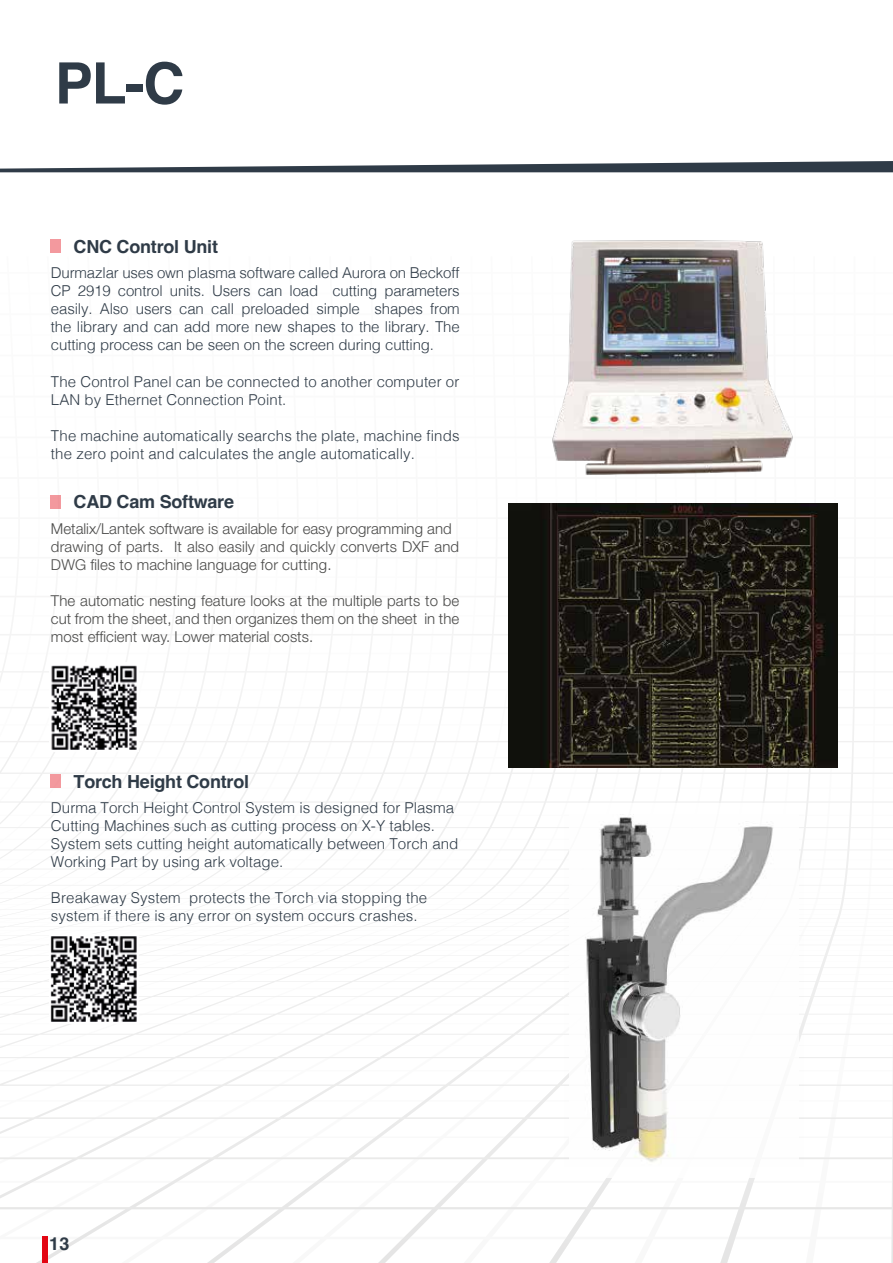
<style>
.page{position:relative;width:893px;height:1263px;background:#fff}
.page>*{position:absolute;margin:0;border:0;box-sizing:border-box;transform-origin:0 0}
.t1{font:700 57.15px "Helvetica";color:#2f3b47}
.t2{font:700 18px "Helvetica";letter-spacing:-.015em;color:#2f3b47}
.t3{font:300 15px/18px "Helvetica";letter-spacing:.01em;color:#2f3b47}
.t4{font:300 15px/18px "Helvetica Neue LT Pro";letter-spacing:.005em;color:#4a4a49}
</style>
<div class="page">
<svg style="left:0;top:161px;width:893px;height:11px"></svg>
<div style="left:43px;top:1237px;width:5px;height:26px;background:#e30613"></div>
<div style="left:50px;top:239px;width:11px;height:14px;background:#f3999e"></div>
<div style="left:50px;top:495px;width:11px;height:14px;background:#f3999e"></div>
<div style="left:50px;top:774px;width:11px;height:14px;background:#f3999e"></div>
<img style="left:51px;top:665px;width:86px;height:85px">
<img style="left:50px;top:936px;width:87px;height:86px">
<img style="left:508px;top:504px;width:330px;height:263px">
<img style="left:522px;top:240px;width:289px;height:276px">
<img style="left:564px;top:817px;width:240px;height:345px">
<h1 class="t1" style="left:55px;top:49px;width:131px">PL-C</h1>
<p class="t2" style="left:74px;top:236px;width:146px">CNC Control Unit</p>
<p class="t3" style="left:51px;top:263px;width:410px;text-align:justify">Durmazlar uses own plasma software called Aurora on Beckoff CP 2919 control units. Users can load cutting parameters easily. Also users can call preloaded simple shapes from the library and can add more new shapes to the library. The cutting process can be seen on the screen during cutting.</p>
<p class="t3" style="left:51px;top:371px;width:410px">The Control Panel can be connected to another computer or<br>LAN by Ethernet Connection Point.</p>
<p class="t3" style="left:51px;top:425px;width:410px">The machine automatically searchs the plate, machine finds the zero point and calculates the angle automatically.</p>
<p class="t2" style="left:74px;top:491px;width:162px">CAD Cam Software</p>
<p class="t4" style="left:51px;top:520px;width:410px">Metalix/Lantek software is available for easy programming and drawing of parts. It also easily and quickly converts DXF and<br>DWG files to machine language for cutting.</p>
<p class="t4" style="left:51px;top:592px;width:410px;text-align:justify">The automatic nesting feature looks at the multiple parts to be cut from the sheet, and then organizes them on the sheet in the most efficient way. Lower material costs.</p>
<p class="t2" style="left:74px;top:771px;width:177px">Torch Height Control</p>
<p class="t3" style="left:51px;top:798px;width:409px">Durma Torch Height Control System is designed for Plasma Cutting Machines such as cutting process on X-Y tables.<br>System sets cutting height automatically between Torch and Working Part by using ark voltage.</p>
<p class="t3" style="left:51px;top:888px;width:378px">Breakaway System protects the Torch via stopping the system if there is any error on system occurs crashes.</p>
<p class="t2" style="left:49px;top:1233px;width:22px">13</p>
</div>
